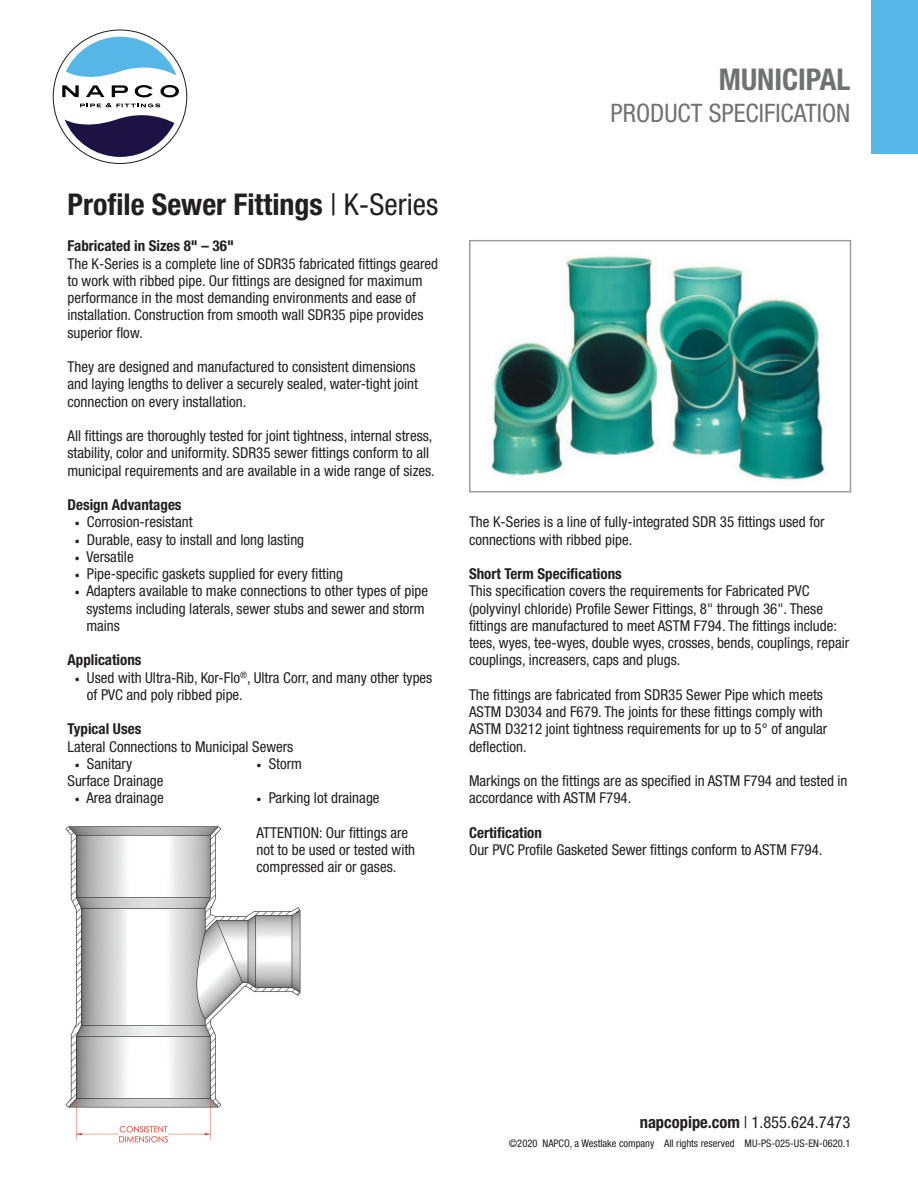
<style>
.page{position:relative;width:918px;height:1188px;background:#fff}
.page>*{position:absolute;margin:0;border:0;box-sizing:border-box;transform-origin:0 0}
.t1{font:700 condensed 30px "Helvetica Neue LT Std";color:#231f20}
.t2{font:700 condensed 30px "Helvetica Neue LT Std";color:#707172}
.t3{font:condensed 25.5px "Helvetica Neue LT Std";color:#707172}
.t4{font:condensed 16.5px "Helvetica Neue LT Std";color:#231f20}
.Body{font:condensed 15px/17.2px "Helvetica Neue LT Std";color:#231f20}
.Body-2{font:700 condensed 15px "Helvetica Neue LT Std";color:#231f20}
.t5{font:condensed 10.5px "Helvetica Neue LT Std";color:#231f20}
.s1{font-weight:400}
.s2{font-weight:900;font-stretch:normal}
.s3{font-weight:700}
</style>
<div class="page">
<div style="left:872px;top:0;width:46px;height:153px;background:#56b7e7"></div>
<svg style="left:62px;top:85px;width:17px;height:12px"></svg>
<svg style="left:86px;top:85px;width:18px;height:12px"></svg>
<svg style="left:112px;top:85px;width:16px;height:12px"></svg>
<svg style="left:135px;top:85px;width:18px;height:12px"></svg>
<svg style="left:160px;top:85px;width:19px;height:12px"></svg>
<svg style="left:80px;top:103px;width:80px;height:4px"></svg>
<svg style="left:66px;top:37px;width:111px;height:40px"></svg>
<svg style="left:65px;top:115px;width:109px;height:42px"></svg>
<img style="left:491px;top:256px;width:334px;height:226px">
<div style="left:469px;top:240px;width:382px;height:252px;border:2px solid #9d9d9f"></div>
<img style="left:65px;top:826px;width:236px;height:317px">
<p class="t1" style="left:68px;top:187px;width:372px">Profile Sewer Fittings <span class="s1">| K-Series</span></p>
<p class="Body-2" style="left:68px;top:237px;width:168px">Fabricated in Sizes 8" – 36"</p>
<p class="Body" style="left:68px;top:255px;width:372px">The K-Series is a complete line of SDR35 fabricated fittings geared to work with ribbed pipe. Our fittings are designed for maximum performance in the most demanding environments and ease of installation. Construction from smooth wall SDR35 pipe provides superior flow.</p>
<p class="Body" style="left:68px;top:358px;width:352px">They are designed and manufactured to consistent dimensions and laying lengths to deliver a securely sealed, water-tight joint connection on every installation.</p>
<p class="Body" style="left:68px;top:427px;width:369px">All fittings are thoroughly tested for joint tightness, internal stress, stability, color and uniformity. SDR35 sewer fittings conform to all municipal requirements and are available in a wide range of sizes.</p>
<p class="Body-2" style="left:68px;top:496px;width:116px">Design Advantages</p>
<p class="Body" style="left:75px;top:513px;width:119px"><span class="s2">·</span> Corrosion-resistant</p>
<p class="Body" style="left:75px;top:531px;width:231px"><span class="s2">·</span> Durable, easy to install and long lasting</p>
<p class="Body" style="left:75px;top:548px;width:60px"><span class="s2">·</span> Versatile</p>
<p class="Body" style="left:75px;top:565px;width:270px"><span class="s2">·</span> Pipe-specific gaskets supplied for every fitting</p>
<p class="Body" style="left:86px;top:582px;width:343px;text-indent:-12px"><span class="s2">·</span> Adapters available to make connections to other types of pipe systems including laterals, sewer stubs and sewer and storm mains</p>
<p class="Body-2" style="left:68px;top:651px;width:76px">Applications</p>
<p class="Body" style="left:87px;top:669px;width:347px;text-indent:-12px"><span class="s2">·</span> Used with Ultra-Rib, Kor-Flo<sup>®</sup>, Ultra Corr, and many other types of PVC and poly ribbed pipe.</p>
<p class="Body-2" style="left:68px;top:720px;width:75px">Typical Uses</p>
<p class="Body" style="left:75px;top:738px;width:220px;text-indent:-7px">Lateral Connections to Municipal Sewers <span class="s2">·</span> Sanitary</p>
<p class="Body" style="left:256px;top:755px;width:47px"><span class="s2">·</span> Storm</p>
<p class="Body" style="left:68px;top:772px;width:97px">Surface Drainage</p>
<p class="Body" style="left:75px;top:789px;width:90px"><span class="s2">·</span> Area drainage</p>
<p class="Body" style="left:256px;top:789px;width:125px"><span class="s2">·</span> Parking lot drainage</p>
<p class="Body" style="left:256px;top:824px;width:160px">ATTENTION: Our fittings are not to be used or tested with compressed air or gases.</p>
<h1 class="t2" style="left:719px;top:61px;width:133px">MUNICIPAL</h1>
<h2 class="t3" style="left:611px;top:98px;width:241px">PRODUCT SPECIFICATION</h2>
<p class="Body" style="left:469px;top:513px;width:357px">The K-Series is a line of fully-integrated SDR 35 fittings used for connections with ribbed pipe.</p>
<p class="Body-2" style="left:469px;top:565px;width:154px">Short Term Specifications</p>
<p class="Body" style="left:469px;top:582px;width:382px">This specification covers the requirements for Fabricated PVC (polyvinyl chloride) Profile Sewer Fittings, 8" through 36". These fittings are manufactured to meet ASTM F794. The fittings include: tees, wyes, tee-wyes, double wyes, crosses, bends, couplings, repair couplings, increasers, caps and plugs.</p>
<p class="Body" style="left:469px;top:686px;width:360px">The fittings are fabricated from SDR35 Sewer Pipe which meets ASTM D3034 and F679. The joints for these fittings comply with ASTM D3212 joint tightness requirements for up to 5° of angular deflection.</p>
<p class="Body" style="left:469px;top:772px;width:380px">Markings on the fittings are as specified in ASTM F794 and tested in accordance with ASTM F794.</p>
<p class="Body-2" style="left:469px;top:823px;width:74px">Certification</p>
<p class="Body" style="left:469px;top:841px;width:355px">Our PVC Profile Gasketed Sewer fittings conform to ASTM F794.</p>
<p class="t4" style="left:640px;top:1112px;width:212px"><span class="s3">napcopipe.com</span> | 1.855.624.7473</p>
<p class="t5" style="left:509px;top:1137px;width:343px">©2020 NAPCO, a Westlake company All rights reserved MU-PS-025-US-EN-0620.1</p>
</div>
